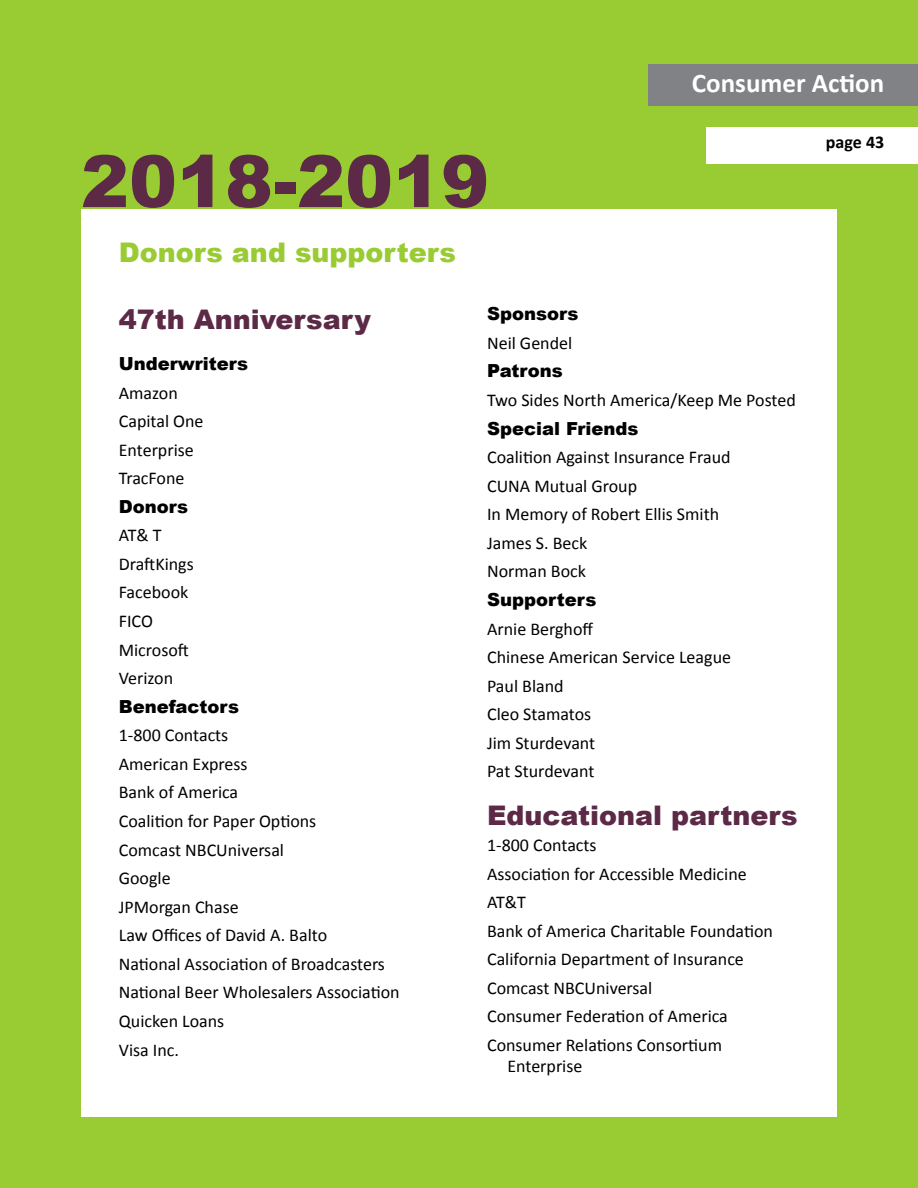
<style>
.page{position:relative;width:918px;height:1188px;background:#9c3}
.page>*{position:absolute;margin:0;border:0;box-sizing:border-box;transform-origin:0 0}
.t1{font:900 72px "Arial";color:#5c2946}
.t2{font:900 27px "Arial";color:#5c2946}
.t3{font:900 27px "Arial";color:#9c3}
.t4{font:700 27px "Calibri";color:#fff}
.t5{font:18px/28.5px "Calibri";color:#000}
.t6{font:900 18px "Arial";color:#000}
.t7{font:700 18px "Calibri";color:#000}
</style>
<div class="page">
<div style="left:706px;top:127px;width:212px;height:37px;background:#fff"></div>
<div style="left:648px;top:65px;width:270px;height:41px;background:#808285"></div>
<div style="left:81px;top:210px;width:756px;height:907px;background:#fff"></div>
<h2 class="t4" style="left:692px;top:66px;width:194px">Consumer Action</h2>
<h1 class="t1" style="left:81px;top:129px;width:410px">2018-2019</h1>
<h2 class="t3" style="left:119px;top:233px;width:339px">Donors and supporters</h2>
<h2 class="t2" style="left:119px;top:299px;width:254px">47th Anniversary</h2>
<p class="t6" style="left:119px;top:350px;width:131px">Underwriters</p>
<p class="t5" style="left:119px;top:378px;width:86px">Amazon<br>Capital One<br>Enterprise<br>TracFone</p>
<p class="t6" style="left:119px;top:493px;width:71px">Donors</p>
<p class="t5" style="left:119px;top:521px;width:77px">AT&amp; T<br>DraftKings<br>Facebook<br>FICO<br>Microsoft<br>Verizon</p>
<p class="t6" style="left:119px;top:693px;width:122px">Benefactors</p>
<p class="t5" style="left:119px;top:721px;width:282px">1-800 Contacts<br>American Express<br>Bank of America<br>Coalition for Paper Options<br>Comcast NBCUniversal<br>Google<br>JPMorgan Chase<br>Law Offices of David A. Balto<br>National Association of Broadcasters<br>National Beer Wholesalers Association<br>Quicken Loans<br>Visa Inc.</p>
<p class="t6" style="left:487px;top:301px;width:93px">Sponsors</p>
<p class="t5" style="left:487px;top:329px;width:87px">Neil Gendel</p>
<p class="t6" style="left:487px;top:358px;width:77px">Patrons</p>
<p class="t5" style="left:487px;top:386px;width:310px">Two Sides North America/Keep Me Posted</p>
<p class="t6" style="left:487px;top:415px;width:153px">Special Friends</p>
<p class="t5" style="left:487px;top:443px;width:245px">Coalition Against Insurance Fraud<br>CUNA Mutual Group<br>In Memory of Robert Ellis Smith<br>James S. Beck<br>Norman Bock</p>
<p class="t6" style="left:487px;top:586px;width:111px">Supporters</p>
<p class="t5" style="left:487px;top:614px;width:246px">Arnie Berghoff<br>Chinese American Service League<br>Paul Bland<br>Cleo Stamatos<br>Jim Sturdevant<br>Pat Sturdevant</p>
<h2 class="t2" style="left:487px;top:795px;width:312px">Educational partners</h2>
<p class="t5" style="left:487px;top:831px;width:287px">1-800 Contacts<br>Association for Accessible Medicine<br>AT&amp;T<br>Bank of America Charitable Foundation<br>California Department of Insurance<br>Comcast NBCUniversal<br>Consumer Federation of America<br>Consumer Relations Consortium</p>
<p class="t5" style="left:507px;top:1052px;width:77px">Enterprise</p>
<p class="t7" style="left:826px;top:130px;width:60px">page 43</p>
</div>
